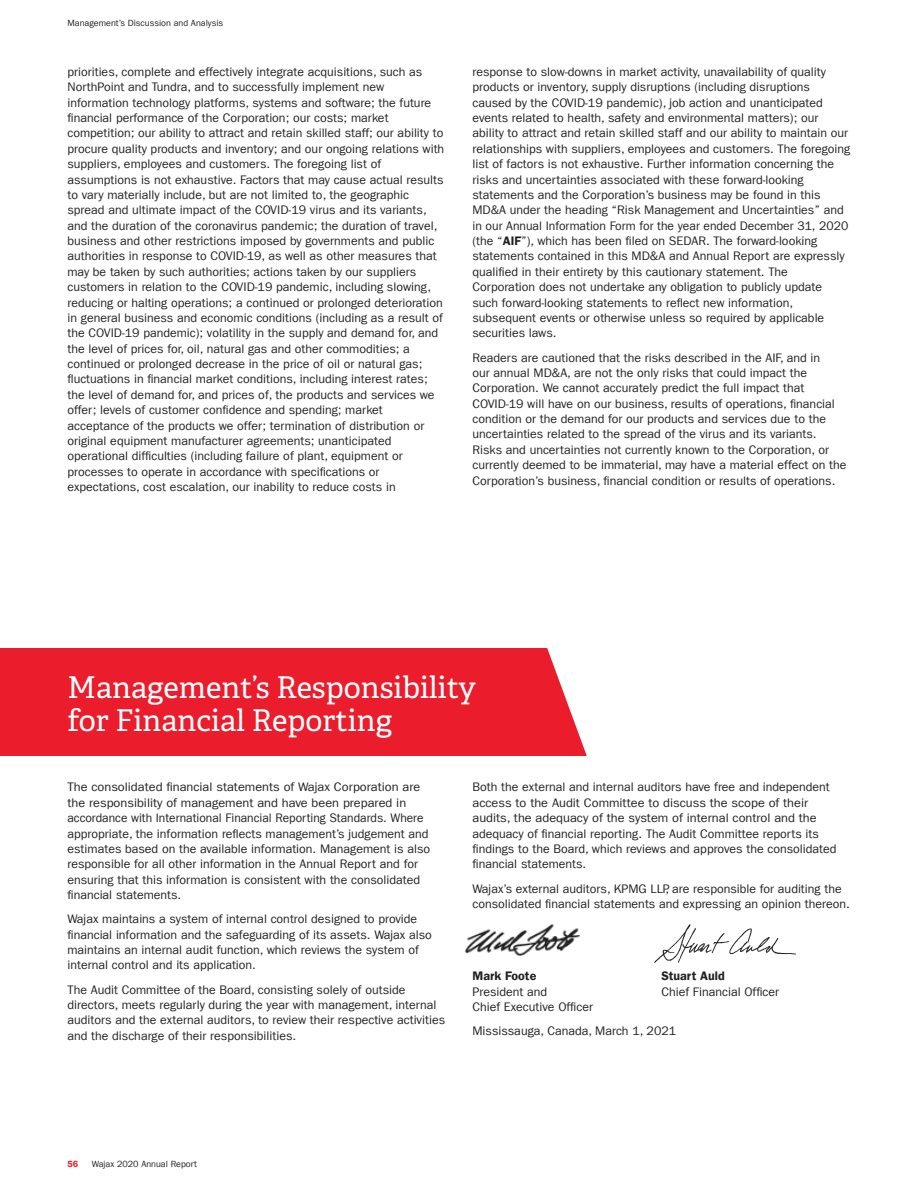
<style>
.page{position:relative;width:918px;height:1188px;background:#fff}
.page>*{position:absolute;margin:0;border:0;box-sizing:border-box;transform-origin:0 0}
.Page_Title{font:30px/33px "Adelle";color:#fff}
.Text_Financial_Body{font:12.3px/15.3px "Franklin Gothic LT Com";color:#231f20}
.Text_Financial_Body-2{font:12.3px "Franklin Gothic LT Com Dm";color:#231f20}
.t1{font:9px "Franklin Gothic LT Com";color:#231f20}
.t2{font:9px "Franklin Gothic LT Com Dm";color:#eb1c2c}
.s1{font-family:"Franklin Gothic LT Com Dm"}
</style>
<div class="page">
<img style="left:655px;top:925px;width:141px;height:38px">
<img style="left:466px;top:925px;width:113px;height:31px">
<div style="left:0;top:648px;width:587px;height:108px;background:#eb1c2c"></div>
<p class="t1" style="left:68px;top:18px;width:157px">Management’s Discussion and Analysis</p>
<p class="Text_Financial_Body" style="left:68px;top:64px;width:378px">priorities, complete and effectively integrate acquisitions, such as NorthPoint and Tundra, and to successfully implement new information technology platforms, systems and software; the future financial performance of the Corporation; our costs; market competition; our ability to attract and retain skilled staff; our ability to procure quality products and inventory; and our ongoing relations with suppliers, employees and customers. The foregoing list of assumptions is not exhaustive. Factors that may cause actual results to vary materially include, but are not limited to, the geographic spread and ultimate impact of the COVID-19 virus and its variants, and the duration of the coronavirus pandemic; the duration of travel, business and other restrictions imposed by governments and public authorities in response to COVID-19, as well as other measures that may be taken by such authorities; actions taken by our suppliers customers in relation to the COVID-19 pandemic, including slowing, reducing or halting operations; a continued or prolonged deterioration in general business and economic conditions (including as a result of the COVID-19 pandemic); volatility in the supply and demand for, and the level of prices for, oil, natural gas and other commodities; a continued or prolonged decrease in the price of oil or natural gas; fluctuations in financial market conditions, including interest rates; the level of demand for, and prices of, the products and services we offer; levels of customer confidence and spending; market acceptance of the products we offer; termination of distribution or original equipment manufacturer agreements; unanticipated operational difficulties (including failure of plant, equipment or processes to operate in accordance with specifications or expectations, cost escalation, our inability to reduce costs in</p>
<p class="Text_Financial_Body" style="left:472px;top:64px;width:379px">response to slow-downs in market activity, unavailability of quality products or inventory, supply disruptions (including disruptions caused by the COVID-19 pandemic), job action and unanticipated events related to health, safety and environmental matters); our ability to attract and retain skilled staff and our ability to maintain our relationships with suppliers, employees and customers. The foregoing list of factors is not exhaustive. Further information concerning the risks and uncertainties associated with these forward-looking statements and the Corporation’s business may be found in this MD&amp;A under the heading “Risk Management and Uncertainties” and in our Annual Information Form for the year ended December 31, 2020 (the “<span class="s1">AIF</span>”), which has been filed on SEDAR. The forward-looking statements contained in this MD&amp;A and Annual Report are expressly qualified in their entirety by this cautionary statement. The Corporation does not undertake any obligation to publicly update such forward-looking statements to reflect new information, subsequent events or otherwise unless so required by applicable securities laws.</p>
<p class="Text_Financial_Body" style="left:472px;top:350px;width:375px">Readers are cautioned that the risks described in the AIF, and in<br>our annual MD&amp;A, are not the only risks that could impact the Corporation. We cannot accurately predict the full impact that COVID-19 will have on our business, results of operations, financial condition or the demand for our products and services due to the uncertainties related to the spread of the virus and its variants.<br>Risks and uncertainties not currently known to the Corporation, or currently deemed to be immaterial, may have a material effect on the Corporation’s business, financial condition or results of operations.</p>
<p class="Page_Title" style="left:68px;top:671px;width:410px">Management’s Responsibility for Financial Reporting</p>
<p class="Text_Financial_Body" style="left:68px;top:780px;width:364px">The consolidated financial statements of Wajax Corporation are the responsibility of management and have been prepared in accordance with International Financial Reporting Standards. Where appropriate, the information reflects management’s judgement and estimates based on the available information. Management is also responsible for all other information in the Annual Report and for ensuring that this information is consistent with the consolidated financial statements.</p>
<p class="Text_Financial_Body" style="left:68px;top:912px;width:366px">Wajax maintains a system of internal control designed to provide financial information and the safeguarding of its assets. Wajax also maintains an internal audit function, which reviews the system of internal control and its application.</p>
<p class="Text_Financial_Body" style="left:68px;top:982px;width:379px">The Audit Committee of the Board, consisting solely of outside directors, meets regularly during the year with management, internal auditors and the external auditors, to review their respective activities and the discharge of their responsibilities.</p>
<p class="Text_Financial_Body" style="left:472px;top:780px;width:366px">Both the external and internal auditors have free and independent access to the Audit Committee to discuss the scope of their audits, the adequacy of the system of internal control and the adequacy of financial reporting. The Audit Committee reports its findings to the Board, which reviews and approves the consolidated financial statements.</p>
<p class="Text_Financial_Body" style="left:472px;top:881px;width:379px">Wajax’s external auditors, KPMG LLP, are responsible for auditing the consolidated financial statements and expressing an opinion thereon.</p>
<p class="Text_Financial_Body-2" style="left:472px;top:969px;width:65px">Mark Foote</p>
<p class="Text_Financial_Body-2" style="left:662px;top:969px;width:65px">Stuart Auld</p>
<p class="Text_Financial_Body" style="left:472px;top:984px;width:76px">President and</p>
<p class="Text_Financial_Body" style="left:662px;top:984px;width:119px">Chief Financial Officer</p>
<p class="Text_Financial_Body" style="left:472px;top:999px;width:122px">Chief Executive Officer</p>
<p class="Text_Financial_Body" style="left:472px;top:1024px;width:205px">Mississauga, Canada, March 1, 2021</p>
<p class="t2" style="left:68px;top:1159px;width:12px">56</p>
<p class="t1" style="left:92px;top:1159px;width:107px">Wajax 2020 Annual Report</p>
</div>
